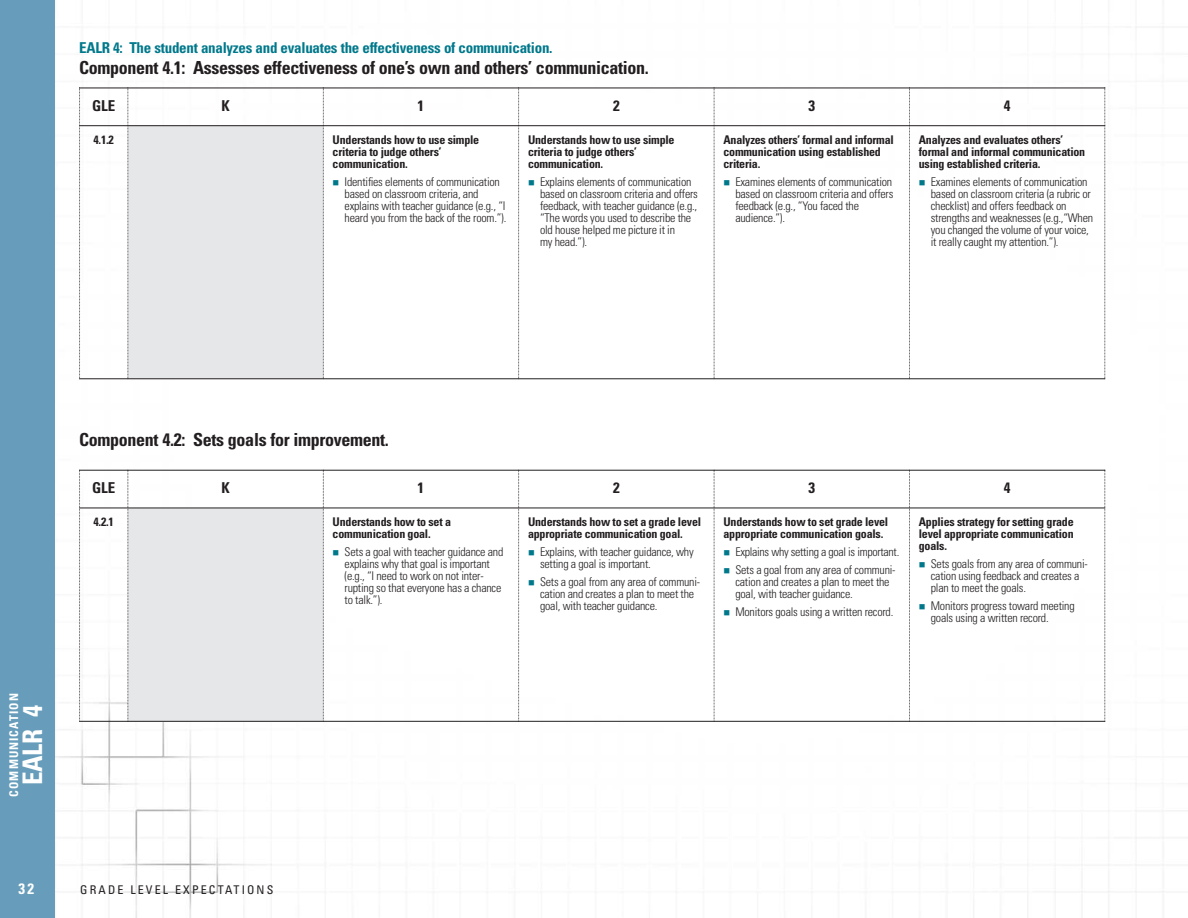
<style>
.page{position:relative;width:1188px;height:918px;background:#fff}
.page>*{position:absolute;margin:0;border:0;box-sizing:border-box;transform-origin:0 0}
.t1{font:700 condensed 27px "Univers";color:#fff}
.t2{font:700 condensed 18px "Univers";letter-spacing:-.02em;color:#231f20}
.t3{font:700 condensed 15px "Univers";letter-spacing:-.02em;color:#00788b}
.t4{font:700 condensed 15px "Univers";color:#231f20}
.t5{font:700 condensed 15px "Univers";color:#fff}
.t6{font:300 condensed 12px/12px "Univers";letter-spacing:-.02em;color:#231f20}
.t7{font:700 condensed 12px/12px "Univers";letter-spacing:-.02em;color:#231f20}
.t8{font:condensed 12px "Univers";letter-spacing:.175em;color:#231f20}
.t9{font:700 condensed 12px "Univers";letter-spacing:.09em;color:#fff}
.s1{color:#00788b}
</style>
<div class="page">
<img style="left:54px;top:0;width:1110px;height:918px">
<div style="left:0;top:0;width:54px;height:918px;background:#679dbb"></div>
<div style="left:128px;top:126px;width:195px;height:253px;background:#e6e7e9"></div>
<svg style="left:79px;top:89px;width:1px;height:289px"></svg>
<svg style="left:128px;top:89px;width:1px;height:289px"></svg>
<svg style="left:323px;top:89px;width:1px;height:289px"></svg>
<svg style="left:518px;top:89px;width:1px;height:289px"></svg>
<svg style="left:714px;top:89px;width:1px;height:289px"></svg>
<svg style="left:909px;top:89px;width:1px;height:289px"></svg>
<svg style="left:1104px;top:89px;width:1px;height:289px"></svg>
<hr style="left:79px;top:88px;width:1026px;height:1px;background:#231f20">
<hr style="left:79px;top:125px;width:1026px;height:1px;background:#231f20">
<hr style="left:79px;top:378px;width:1026px;height:1px;background:#231f20">
<div style="left:128px;top:508px;width:195px;height:214px;background:#e6e7e9"></div>
<svg style="left:79px;top:471px;width:1px;height:250px"></svg>
<svg style="left:128px;top:471px;width:1px;height:250px"></svg>
<svg style="left:323px;top:471px;width:1px;height:250px"></svg>
<svg style="left:518px;top:471px;width:1px;height:250px"></svg>
<svg style="left:714px;top:471px;width:1px;height:250px"></svg>
<svg style="left:909px;top:471px;width:1px;height:250px"></svg>
<svg style="left:1104px;top:471px;width:1px;height:250px"></svg>
<hr style="left:79px;top:470px;width:1026px;height:1px;background:#231f20">
<hr style="left:79px;top:508px;width:1026px;height:1px;background:#231f20">
<hr style="left:79px;top:721px;width:1026px;height:1px;background:#231f20">
<p class="t3" style="left:79px;top:43px;width:475px">EALR 4: The student analyzes and evaluates the effectiveness of communication.</p>
<h2 class="t2" style="left:79px;top:61px;width:571px">Component 4.1: Assesses effectiveness of one’s own and others’ communication.</h2>
<p class="t4" style="left:92px;top:100px;width:25px">GLE</p>
<p class="t4" style="left:221px;top:100px;width:10px">K</p>
<p class="t4" style="left:418px;top:100px;width:8px">1</p>
<p class="t4" style="left:613px;top:100px;width:8px">2</p>
<p class="t4" style="left:808px;top:100px;width:8px">3</p>
<p class="t4" style="left:1004px;top:100px;width:8px">4</p>
<p class="t7" style="left:94px;top:134px;width:22px">4.1.2</p>
<p class="t7" style="left:333px;top:134px;width:148px">Understands how to use simple criteria to judge others’ communication.</p>
<p class="t6" style="left:345px;top:177px;width:163px;text-indent:-12px"><span class="s1">■</span> Identifies elements of communication based on classroom criteria, and explains with teacher guidance (e.g., “I heard you from the back of the room.”).</p>
<p class="t7" style="left:723px;top:134px;width:172px">Analyzes others’ formal and informal communication using established criteria.</p>
<p class="t6" style="left:735px;top:177px;width:159px;text-indent:-12px"><span class="s1">■</span> Examines elements of communication based on classroom criteria and offers feedback (e.g., “You faced the audience.”).</p>
<p class="t7" style="left:528px;top:134px;width:148px">Understands how to use simple criteria to judge others’ communication.</p>
<p class="t6" style="left:540px;top:177px;width:159px;text-indent:-12px"><span class="s1">■</span> Explains elements of communication based on classroom criteria and offers feedback, with teacher guidance (e.g., “The words you used to describe the old house helped me picture it in<br>my head.”).</p>
<p class="t7" style="left:919px;top:134px;width:168px">Analyzes and evaluates others’ formal and informal communication using established criteria.</p>
<p class="t6" style="left:931px;top:177px;width:164px;text-indent:-12px"><span class="s1">■</span> Examines elements of communication based on classroom criteria (a rubric or checklist) and offers feedback on strengths and weaknesses (e.g.,“When you changed the volume of your voice, it really caught my attention.”).</p>
<h2 class="t2" style="left:79px;top:433px;width:311px">Component 4.2: Sets goals for improvement.</h2>
<p class="t9" style="left:9px;top:797px;width:105px;rotate:-90deg">COMMUNICATION</p>
<h1 class="t1" style="left:23px;top:785px;width:81px;rotate:-90deg">EALR 4</h1>
<p class="t4" style="left:92px;top:482px;width:25px">GLE</p>
<p class="t4" style="left:221px;top:482px;width:10px">K</p>
<p class="t4" style="left:418px;top:482px;width:8px">1</p>
<p class="t4" style="left:613px;top:482px;width:8px">2</p>
<p class="t4" style="left:808px;top:482px;width:8px">3</p>
<p class="t4" style="left:1004px;top:482px;width:8px">4</p>
<p class="t7" style="left:94px;top:517px;width:22px">4.2.1</p>
<p class="t7" style="left:333px;top:517px;width:120px">Understands how to set a communication goal.</p>
<p class="t6" style="left:345px;top:547px;width:160px;text-indent:-12px"><span class="s1">■</span> Sets a goal with teacher guidance and explains why that goal is important (e.g., “I need to work on not inter&shy;rupting so that everyone has a chance to talk.”).</p>
<p class="t7" style="left:919px;top:517px;width:156px;text-align:justify">Applies strategy for setting grade level appropriate communication goals.</p>
<p class="t6" style="left:931px;top:559px;width:159px;text-indent:-12px"><span class="s1">■</span> Sets goals from any area of communi&shy;cation using feedback and creates a plan to meet the goals.</p>
<p class="t6" style="left:931px;top:601px;width:145px;text-indent:-12px"><span class="s1">■</span> Monitors progress toward meeting goals using a written record.</p>
<p class="t7" style="left:528px;top:517px;width:175px">Understands how to set a grade level appropriate communication goal.</p>
<p class="t6" style="left:540px;top:547px;width:155px;text-indent:-12px"><span class="s1">■</span> Explains, with teacher guidance, why setting a goal is important.</p>
<p class="t6" style="left:540px;top:577px;width:162px;text-indent:-12px"><span class="s1">■</span> Sets a goal from any area of communi&shy;cation and creates a plan to meet the goal, with teacher guidance.</p>
<p class="t7" style="left:723px;top:517px;width:166px">Understands how to set grade level appropriate communication goals.</p>
<p class="t6" style="left:723px;top:547px;width:177px"><span class="s1">■</span> Explains why setting a goal is important.</p>
<p class="t6" style="left:735px;top:565px;width:162px;text-indent:-12px"><span class="s1">■</span> Sets a goal from any area of communi&shy;cation and creates a plan to meet the goal, with teacher guidance.</p>
<p class="t6" style="left:723px;top:607px;width:171px"><span class="s1">■</span> Monitors goals using a written record.</p>
<p class="t5" style="left:18px;top:883px;width:17px">32</p>
<p class="t8" style="left:80px;top:885px;width:195px">GRADE LEVEL EXPECTATIONS</p>
</div>
